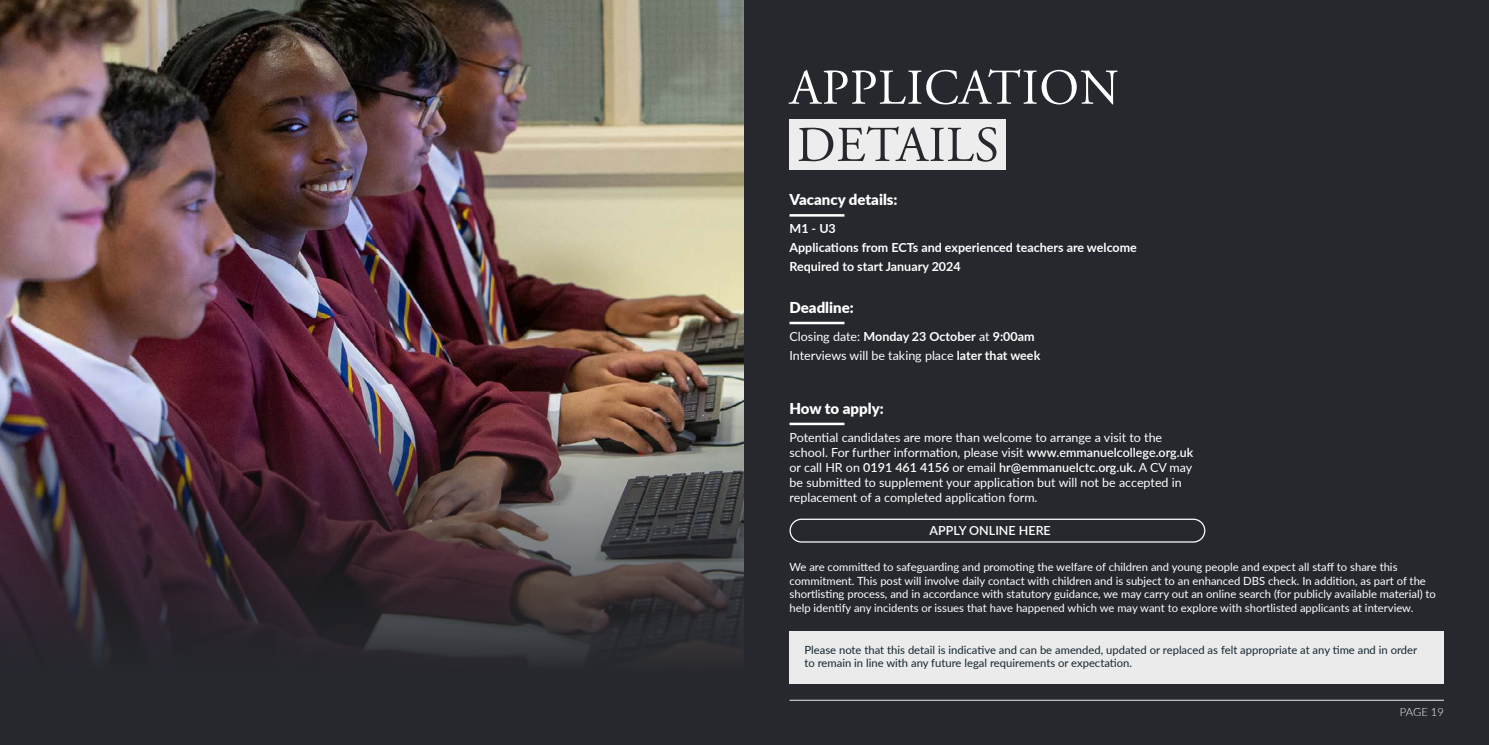
<style>
.page{position:relative;width:1489px;height:745px;background:#fff}
.page>*{position:absolute;margin:0;border:0;box-sizing:border-box;transform-origin:0 0}
.t1{font:50px "Adobe Garamond Pro";letter-spacing:.015em;color:#fff}
.t2{font:50px "Adobe Garamond Pro";letter-spacing:.015em;color:#26282e}
.t3{font:900 15px "Lato";color:#fff}
.t4{font:12.5px/15px "Lato";color:#fff}
.t5{font:700 12.5px/18.5px "Lato";color:#fff}
.t6{font:600 12.5px "Lato";color:#fff}
.t7{font:11.25px/13.5px "Lato";color:#fff}
.t8{font:11.25px/13.5px "Lato";color:#122630}
.t9{font:300 11.25px "Lato";letter-spacing:-.01em;color:#fff}
.s1{font-weight:700}
.s2{font-weight:600}
</style>
<div class="page">
<img style="left:0;top:0;width:744px;height:308px">
<div style="left:744px;top:0;width:744px;height:744px;background:#26282e"></div>
<div style="left:789px;top:119px;width:216px;height:50px;background:#ededed"></div>
<div style="left:789px;top:630px;width:654px;height:53px;background:#ecebec"></div>
<img style="left:0;top:308px;width:744px;height:436px">
<hr style="left:789px;top:699px;width:654px;height:1px;background:#ecebec">
<hr style="left:789px;top:321px;width:55px;height:3px;background:#fff">
<hr style="left:789px;top:214px;width:55px;height:2px;background:#fff">
<hr style="left:789px;top:422px;width:55px;height:3px;background:#fff">
<div style="left:789px;top:518px;width:416px;height:24px;border:1px solid #fff;border-radius:11px"></div>
<h1 class="t1" style="left:789px;top:58px;width:330px">APPLICATION</h1>
<h1 class="t2" style="left:796px;top:115px;width:204px">DETAILS</h1>
<h2 class="t3" style="left:789px;top:188px;width:109px">Vacancy details:</h2>
<p class="t5" style="left:789px;top:219px;width:349px">M1 - U3<br>Applications from ECTs and experienced teachers are welcome<br>Required to start January 2024</p>
<h2 class="t3" style="left:789px;top:296px;width:66px">Deadline:</h2>
<p class="t4" style="left:789px;top:326px;width:252px;line-height:18.5px">Closing date: <span class="s1">Monday 23 October</span> at <span class="s1">9:00am<br></span>Interviews will be taking place <span class="s1">later that week</span></p>
<h2 class="t3" style="left:789px;top:396px;width:96px">How to apply:</h2>
<p class="t4" style="left:789px;top:429px;width:405px">Potential candidates are more than welcome to arrange a visit to the school. For further information, please visit <span class="s2">www.emmanuelcollege.org.uk </span>or call HR on <span class="s2">0191 461 4156</span> or email <span class="s2">hr@emmanuelctc.org.uk.</span> A CV may be submitted to supplement your application but will not be accepted in replacement of a completed application form.</p>
<p class="t6" style="left:929px;top:521px;width:123px">APPLY ONLINE HERE</p>
<p class="t7" style="left:789px;top:559px;width:648px">We are committed to safeguarding and promoting the welfare of children and young people and expect all staff to share this commitment. This post will involve daily contact with children and is subject to an enhanced DBS check. In addition, as part of the shortlisting process, and in accordance with statutory guidance, we may carry out an online search (for publicly available material) to help identify any incidents or issues that have happened which we may want to explore with shortlisted applicants at interview.</p>
<p class="t8" style="left:804px;top:642px;width:614px">Please note that this detail is indicative and can be amended, updated or replaced as felt appropriate at any time and in order to remain in line with any future legal requirements or expectation.</p>
<p class="t9" style="left:1399px;top:703px;width:46px">PAGE 19</p>
</div>
